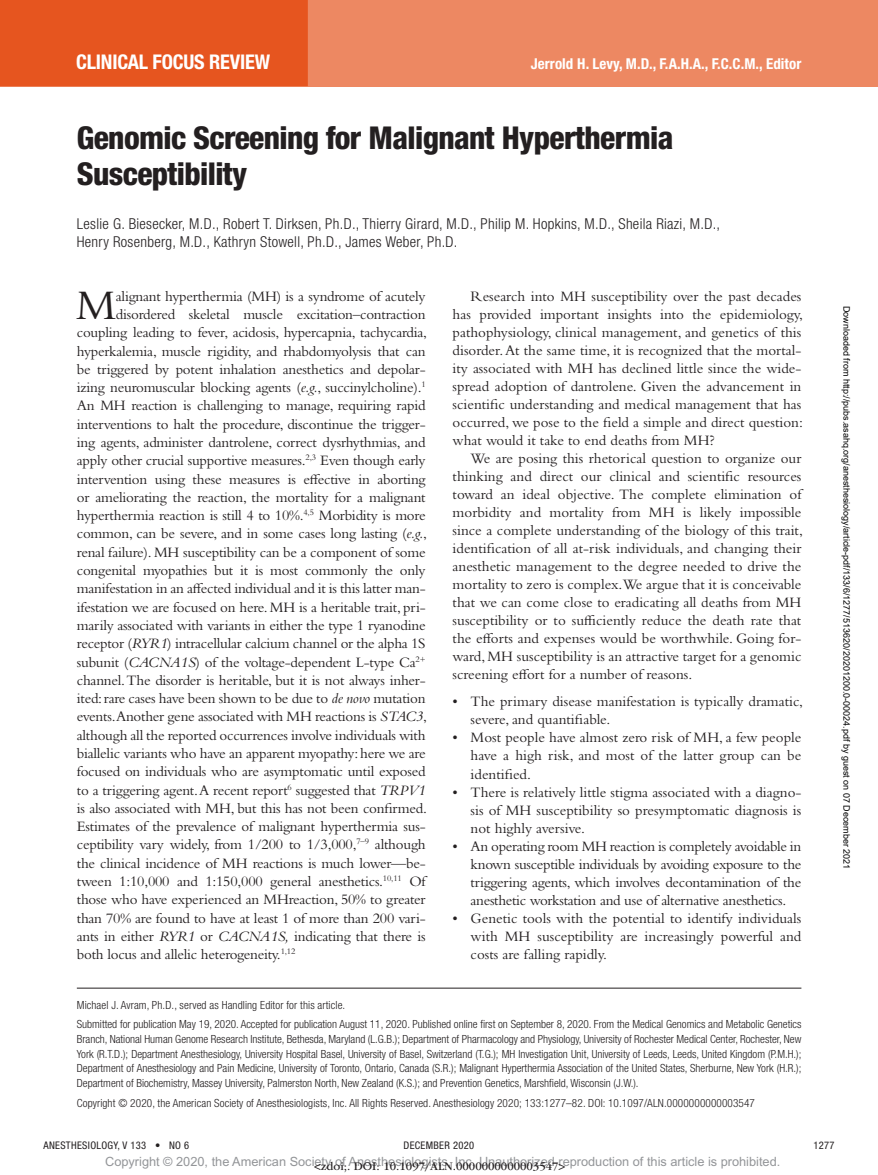
<style>
.page{position:relative;width:878px;height:1175px;background:#fff}
.page>*{position:absolute;margin:0;border:0;box-sizing:border-box;transform-origin:0 0}
.t1{font:43.95px "Bembo Std";color:#231f20}
.t2{font:800 condensed 31.5px/36px "Helvetica Neue LT Std";letter-spacing:-.02em;color:#231f20}
.t3{font:700 condensed 20.25px "Helvetica Neue LT Std";letter-spacing:-.01em;color:#fff}
.t4{font:15px/18px "Bembo Std";letter-spacing:-.015em;color:#231f20;text-align:justify}
.t5{font:300 condensed 15px/18px "Helvetica Neue LT Std";letter-spacing:.02em;color:#231f20}
.t6{font:700 condensed 15px "Helvetica Neue LT Std";letter-spacing:.005em;color:#fff}
.t7{font:12.75px "Arial MT Std";color:#939598}
.t8{font:12px "ITC Garamond Std";color:#231f20}
.t9{font:300 condensed 11.25px/14.7px "Helvetica Neue LT Std";letter-spacing:.01em;color:#231f20;text-align:justify}
.t10{font:condensed 10.5px "Helvetica Neue LT Std";letter-spacing:.03em;color:#231f20}
.t11{font:9px "Arial";color:#000}
.s1{font-style:italic}
</style>
<div class="page">
<div style="left:0;top:0;width:878px;height:86px;background:#ed8862"></div>
<div style="left:0;top:0;width:308px;height:86px;background:#e6551f"></div>
<hr style="left:77px;top:987px;width:724px;height:1px;background:#231f20">
<h3 class="t3" style="left:76px;top:49px;width:195px">CLINICAL FOCUS REVIEW</h3>
<p class="t6" style="left:531px;top:54px;width:272px">JERROLD H. LEVY, M.D., F.A.H.A., F.C.C.M., EDITOR</p>
<h2 class="t2" style="left:77px;top:120px;width:598px">Genomic Screening for Malignant Hyperthermia<br>Susceptibility</h2>
<p class="t5" style="left:77px;top:214px;width:644px">Leslie G. Biesecker, M.D., Robert T. Dirksen, Ph.D., Thierry Girard, M.D., Philip M. Hopkins, M.D., Sheila Riazi, M.D.,<br>Henry Rosenberg, M.D., Kathryn Stowell, Ph.D., James Weber, Ph.D.</p>
<h1 class="t1" style="left:76px;top:279px;width:42px">M</h1>
<p class="t4" style="left:116px;top:287px;width:311px">alignant hyperthermia (MH) is a syndrome of acutely</p>
<p class="t4" style="left:116px;top:305px;width:311px">disordered skeletal muscle excitation–contraction</p>
<p class="t4" style="left:77px;top:323px;width:352px">coupling leading to fever, acidosis, hypercapnia, tachycardia,</p>
<p class="t4" style="left:77px;top:341px;width:350px">hyperkalemia, muscle rigidity, and rhabdomyolysis that can</p>
<p class="t4" style="left:77px;top:360px;width:350px">be triggered by potent inhalation anesthetics and depolar-</p>
<p class="t4" style="left:77px;top:378px;width:350px">izing neuromuscular blocking agents (<span class="s1">e.g.</span>, succinylcholine).<sup>1</sup></p>
<p class="t4" style="left:77px;top:396px;width:350px">An MH reaction is challenging to manage, requiring rapid</p>
<p class="t4" style="left:77px;top:415px;width:350px">interventions to halt the procedure, discontinue the trigger-</p>
<p class="t4" style="left:77px;top:433px;width:350px">ing agents, administer dantrolene, correct dysrhythmias, and</p>
<p class="t4" style="left:77px;top:451px;width:350px">apply other crucial supportive measures.<sup>2,3</sup> Even though early</p>
<p class="t4" style="left:77px;top:469px;width:350px">intervention using these measures is effective in aborting</p>
<p class="t4" style="left:77px;top:488px;width:350px">or ameliorating the reaction, the mortality for a malignant</p>
<p class="t4" style="left:77px;top:506px;width:350px">hyperthermia reaction is still 4 to 10%.<sup>4,5</sup> Morbidity is more</p>
<p class="t4" style="left:77px;top:524px;width:352px">common, can be severe, and in some cases long lasting (<span class="s1">e.g.</span>,</p>
<p class="t4" style="left:77px;top:543px;width:350px">renal failure). MH susceptibility can be a component of some</p>
<p class="t4" style="left:77px;top:561px;width:350px">congenital myopathies but it is most commonly the only</p>
<p class="t4" style="left:77px;top:579px;width:350px">manifestation in an affected individual and it is this latter man-</p>
<p class="t4" style="left:77px;top:597px;width:350px">ifestation we are focused on here. MH is a heritable trait, pri-</p>
<p class="t4" style="left:77px;top:616px;width:350px">marily associated with variants in either the type 1 ryanodine</p>
<p class="t4" style="left:77px;top:634px;width:350px">receptor (<span class="s1">RYR1</span>) intracellular calcium channel or the alpha 1S</p>
<p class="t4" style="left:77px;top:652px;width:350px">subunit (<span class="s1">CACNA1S</span>) of the voltage-dependent L-type Ca<sup>2+</sup></p>
<p class="t4" style="left:77px;top:671px;width:350px">channel. The disorder is heritable, but it is not always inher-</p>
<p class="t4" style="left:77px;top:689px;width:350px">ited: rare cases have been shown to be due to <span class="s1">de novo</span> mutation</p>
<p class="t4" style="left:77px;top:707px;width:352px">events.Another gene associated with MH reactions is <span class="s1">STAC3</span>,</p>
<p class="t4" style="left:77px;top:725px;width:350px">although all the reported occurrences involve individuals with</p>
<p class="t4" style="left:77px;top:744px;width:350px">biallelic variants who have an apparent myopathy: here we are</p>
<p class="t4" style="left:77px;top:762px;width:350px">focused on individuals who are asymptomatic until exposed</p>
<p class="t4" style="left:77px;top:780px;width:350px">to a triggering agent. A recent report<sup>6</sup> suggested that <span class="s1">TRPV1</span></p>
<p class="t4" style="left:77px;top:799px;width:352px">is also associated with MH, but this has not been confirmed.</p>
<p class="t4" style="left:77px;top:817px;width:350px">Estimates of the prevalence of malignant hyperthermia sus-</p>
<p class="t4" style="left:77px;top:835px;width:350px">ceptibility vary widely, from 1/200 to 1/3,000,<sup>7–9</sup> although</p>
<p class="t4" style="left:77px;top:853px;width:350px">the clinical incidence of MH reactions is much lower—be-</p>
<p class="t4" style="left:77px;top:872px;width:350px">tween 1:10,000 and 1:150,000 general anesthetics.<sup>10,11</sup> Of</p>
<p class="t4" style="left:77px;top:890px;width:350px">those who have experienced an MHreaction, 50% to greater</p>
<p class="t4" style="left:77px;top:908px;width:350px">than 70% are found to have at least 1 of more than 200 vari-</p>
<p class="t4" style="left:77px;top:927px;width:350px">ants in either <span class="s1">RYR1</span> or <span class="s1">CACNA1S,</span> indicating that there is</p>
<p class="t4" style="left:77px;top:945px;width:220px">both locus and allelic heterogeneity.<sup>1,12</sup></p>
<p class="t9" style="left:77px;top:997px;width:270px">Michael J. Avram, Ph.D., served as Handling Editor for this article.</p>
<p class="t4" style="left:452px;top:287px;width:352px;text-indent:18px">Research into MH susceptibility over the past decades has provided important insights into the epidemiology, pathophysiology, clinical management, and genetics of this disorder. At the same time, it is recognized that the mortal&shy;ity associated with MH has declined little since the wide&shy;spread adoption of dantrolene. Given the advancement in scientific understanding and medical management that has occurred, we pose to the field a simple and direct question: what would it take to end deaths from MH?</p>
<p class="t4" style="left:452px;top:449px;width:352px;text-indent:18px">We are posing this rhetorical question to organize our thinking and direct our clinical and scientific resources toward an ideal objective. The complete elimination of morbidity and mortality from MH is likely impossible since a complete understanding of the biology of this trait, identification of all at-risk individuals, and changing their anesthetic management to the degree needed to drive the mortality to zero is complex.We argue that it is conceivable that we can come close to eradicating all deaths from MH susceptibility or to sufficiently reduce the death rate that the efforts and expenses would be worthwhile. Going for&shy;ward, MH susceptibility is an attractive target for a genomic screening effort for a number of reasons.</p>
<p class="t4" style="left:470px;top:692px;width:334px;text-indent:-18px">• The primary disease manifestation is typically dramatic, severe, and quantifiable.</p>
<p class="t4" style="left:470px;top:728px;width:332px;text-indent:-18px">• Most people have almost zero risk of MH, a few people have a high risk, and most of the latter group can be identified.</p>
<p class="t4" style="left:470px;top:782px;width:332px;text-indent:-18px">• There is relatively little stigma associated with a diagno&shy;sis of MH susceptibility so presymptomatic diagnosis is not highly aversive.</p>
<p class="t4" style="left:470px;top:836px;width:332px;text-indent:-18px">• An operating room MH reaction is completely avoidable in known susceptible individuals by avoiding exposure to the triggering agents, which involves decontamination of the anesthetic workstation and use of alternative anesthetics.</p>
<p class="t4" style="left:470px;top:908px;width:332px;text-indent:-18px">• Genetic tools with the potential to identify individuals with MH susceptibility are increasingly powerful and costs are falling rapidly.</p>
<p class="t9" style="left:77px;top:1016px;width:726px">Submitted for publication May 19, 2020. Accepted for publication August 11, 2020. Published online first on September 8, 2020. From the Medical Genomics and Metabolic Genetics Branch, National Human Genome Research Institute, Bethesda, Maryland (L.G.B.); Department of Pharmacology and Physiology, University of Rochester Medical Center, Rochester, New York (R.T.D.); Department Anesthesiology, University Hospital Basel, University of Basel, Switzerland (T.G.); MH Investigation Unit, University of Leeds, Leeds, United Kingdom (P.M.H.); Department of Anesthesiology and Pain Medicine, University of Toronto, Ontario, Canada (S.R.); Malignant Hyperthermia Association of the United States, Sherburne, New York (H.R.); Department of Biochemistry, Massey University, Palmerston North, New Zealand (K.S.); and Prevention Genetics, Marshfield, Wisconsin (J.W.).</p>
<p class="t9" style="left:77px;top:1096px;width:679px">Copyright © 2020, the American Society of Anesthesiologists, Inc. All Rights Reserved. Anesthesiology 2020; 133:1277–82. DOI: 10.1097/ALN.0000000000003547</p>
<p class="t11" style="left:850px;top:306px;width:565px;rotate:90deg">Downloaded from http://pubs.asahq.org/anesthesiology/article-pdf/133/6/1277/513620/20201200.0-00024.pdf by guest on 07 December 2021</p>
<p class="t10" style="left:44px;top:1139px;width:147px">ANESTHESIOLOGY, V 133 • NO 6</p>
<p class="t10" style="left:403px;top:1139px;width:72px">DECEMBER 2020</p>
<p class="t10" style="left:813px;top:1139px;width:23px">1277</p>
<p class="t7" style="left:105px;top:1154px;width:676px">Copyright © 2020, the American Society of Anesthesiologists, Inc. Unauthorized reproduction of this article is prohibited.</p>
<p class="t8" style="left:314px;top:1159px;width:253px">&lt;zdoi;. DOI: 10.1097/ALN.0000000000003547&gt;</p>
</div>
